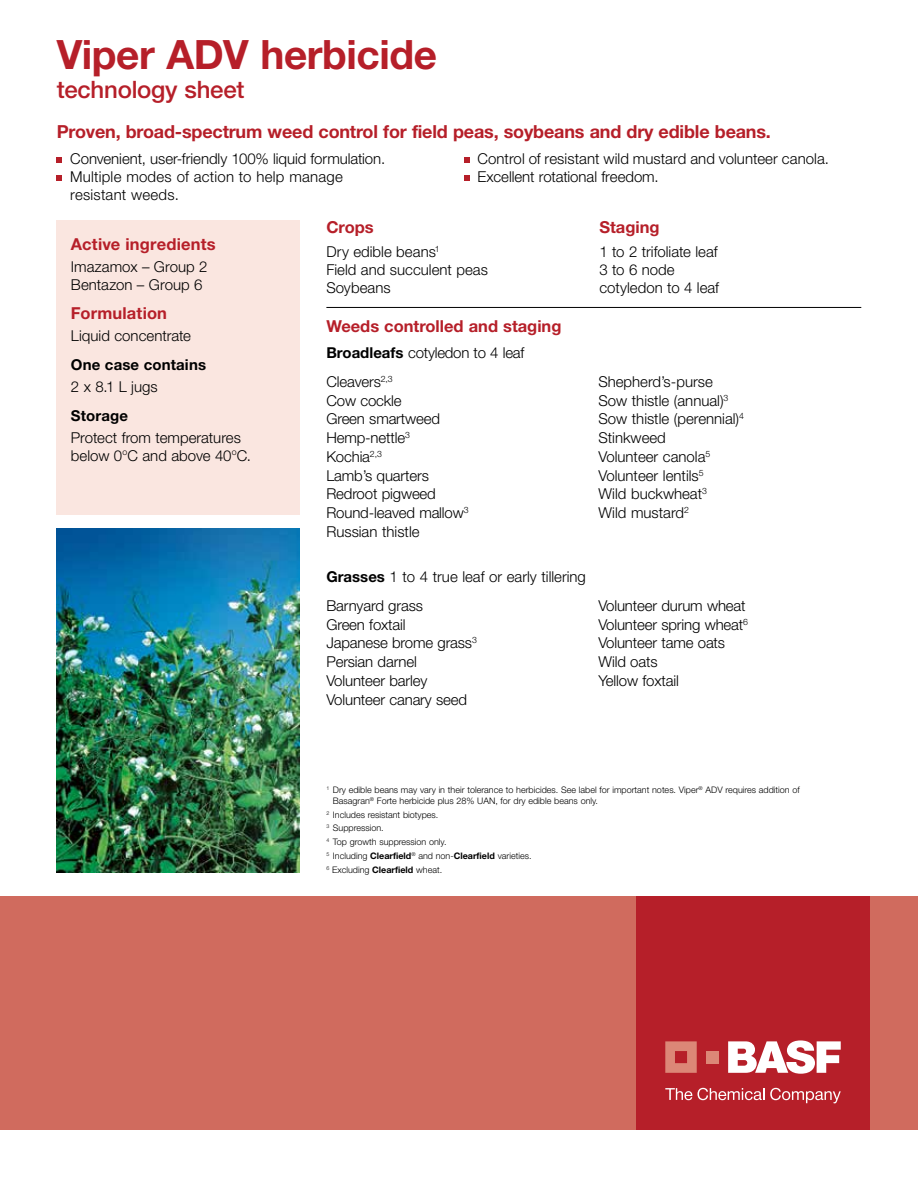
<style>
.page{position:relative;width:918px;height:1188px;background:#fff}
.page>*{position:absolute;margin:0;border:0;box-sizing:border-box;transform-origin:0 0}
.t1{font:700 40.5px "Helvetica Neue LT Std";letter-spacing:-.01em;color:#b61f29}
.t2{font:500 24px "Helvetica Neue LT Std";letter-spacing:-.01em;color:#b61f29}
.t3{font:700 18px "Helvetica Neue LT Std";letter-spacing:-.01em;color:#b61f29}
.t4{font:700 16.5px "Helvetica Neue LT Std";color:#b61f29}
.t5{font:300 15px/18.8px "Helvetica Neue LT Std";letter-spacing:-.005em;color:#000}
.t6{font:700 15px "Helvetica Neue LT Std";letter-spacing:.01em;color:#000}
.t7{font:300 9px/13.8px "Helvetica Neue LT Std";color:#000}
.s1{font-weight:700}
</style>
<div class="page">
<div style="left:57px;top:221px;width:243px;height:294px;background:#fae6e0"></div>
<div style="left:0;top:896px;width:918px;height:234px;background:#d06b5e"></div>
<div style="left:636px;top:896px;width:234px;height:234px;background:#b61f29"></div>
<svg style="left:728px;top:1040px;width:113px;height:34px"></svg>
<svg style="left:665px;top:1041px;width:32px;height:32px"></svg>
<div style="left:706px;top:1051px;width:12px;height:12px;background:#dc8777"></div>
<svg style="left:665px;top:1088px;width:99px;height:12px"></svg>
<svg style="left:770px;top:1088px;width:71px;height:15px"></svg>
<svg style="left:57px;top:157px;width:5px;height:5px"></svg>
<svg style="left:57px;top:175px;width:5px;height:5px"></svg>
<svg style="left:464px;top:157px;width:5px;height:5px"></svg>
<svg style="left:464px;top:175px;width:5px;height:5px"></svg>
<hr style="left:326px;top:307px;width:535px;height:1px;background:#000">
<img style="left:57px;top:528px;width:243px;height:345px">
<h1 class="t1" style="left:57px;top:30px;width:382px">Viper ADV herbicide</h1>
<h2 class="t2" style="left:57px;top:75px;width:189px">technology sheet</h2>
<p class="t3" style="left:57px;top:121px;width:716px">Proven, broad-spectrum weed control for field peas, soybeans and dry edible beans.</p>
<p class="t5" style="left:70px;top:150px;width:316px;line-height:18px">Convenient, user-friendly 100% liquid formulation.<br>Multiple modes of action to help manage resistant weeds.</p>
<p class="t5" style="left:477px;top:150px;width:353px;line-height:18px">Control of resistant wild mustard and volunteer canola.<br>Excellent rotational freedom.</p>
<p class="t4" style="left:326px;top:217px;width:49px">Crops</p>
<p class="t4" style="left:599px;top:217px;width:62px">Staging</p>
<p class="t5" style="left:326px;top:242px;width:115px">Dry edible beans<sup>1</sup></p>
<p class="t5" style="left:599px;top:242px;width:120px">1 to 2 trifoliate leaf</p>
<p class="t5" style="left:326px;top:260px;width:163px">Field and succulent peas</p>
<p class="t5" style="left:599px;top:260px;width:77px">3 to 6 node</p>
<p class="t5" style="left:326px;top:278px;width:66px">Soybeans</p>
<p class="t5" style="left:599px;top:278px;width:121px">cotyledon to 4 leaf</p>
<p class="t4" style="left:326px;top:316px;width:237px">Weeds controlled and staging</p>
<p class="t5" style="left:326px;top:338px;width:199px;line-height:29px"><span class="s1">Broadleafs</span> cotyledon to 4 leaf<br>Cleavers<sup>2,3</sup></p>
<p class="t5" style="left:326px;top:391px;width:144px">Cow cockle<br>Green smartweed<br>Hemp-nettle<sup>3<br></sup>Kochia<sup>2,3<br></sup>Lamb’s quarters<br>Redroot pigweed<br>Round-leaved mallow<sup>3<br></sup>Russian thistle</p>
<p class="t4" style="left:71px;top:233px;width:146px">Active ingredients</p>
<p class="t5" style="left:71px;top:257px;width:138px;line-height:18px">Imazamox – Group 2<br>Bentazon – Group 6</p>
<p class="t4" style="left:71px;top:303px;width:98px">Formulation</p>
<p class="t5" style="left:71px;top:326px;width:121px">Liquid concentrate</p>
<p class="t6" style="left:71px;top:355px;width:137px">One case contains</p>
<p class="t5" style="left:71px;top:377px;width:88px">2 x 8.1 L jugs</p>
<p class="t6" style="left:71px;top:406px;width:59px">Storage</p>
<p class="t5" style="left:71px;top:429px;width:182px;line-height:18px">Protect from temperatures below 0<sup>o</sup>C and above 40<sup>o</sup>C.</p>
<p class="t5" style="left:598px;top:372px;width:147px">Shepherd’s-purse<br>Sow thistle (annual)<sup>3<br></sup>Sow thistle (perennial)<sup>4<br></sup>Stinkweed<br>Volunteer canola<sup>5<br></sup>Volunteer lentils<sup>5<br></sup>Wild buckwheat<sup>3<br></sup>Wild mustard<sup>2</sup></p>
<p class="t5" style="left:326px;top:562px;width:261px;line-height:29px"><span class="s1">Grasses</span> 1 to 4 true leaf or early tillering<br>Barnyard grass</p>
<p class="t5" style="left:326px;top:615px;width:152px">Green foxtail<br>Japanese brome grass<sup>3<br></sup>Persian darnel<br>Volunteer barley<br>Volunteer canary seed</p>
<p class="t5" style="left:598px;top:596px;width:151px">Volunteer durum wheat<br>Volunteer spring wheat<sup>6<br></sup>Volunteer tame oats<br>Wild oats<br>Yellow foxtail</p>
<p class="t7" style="left:333px;top:785px;width:468px;line-height:10.5px;text-indent:-6px"><sup>1</sup> Dry edible beans may vary in their tolerance to herbicides. See label for important notes. Viper<sup>®</sup> ADV requires addition of<br>Basagran<sup>®</sup> Forte herbicide plus 28% UAN, for dry edible beans only.</p>
<p class="t7" style="left:326px;top:807px;width:207px"><sup>2</sup> Includes resistant biotypes.<br><sup>3</sup> Suppression.<br><sup>4</sup> Top growth suppression only.<br><sup>5</sup> Including <span class="s1">Clearfield</span><sup>®</sup> and non-<span class="s1">Clearfield</span> varieties.<br><sup>6</sup> Excluding <span class="s1">Clearfield</span> wheat.</p>
</div>
